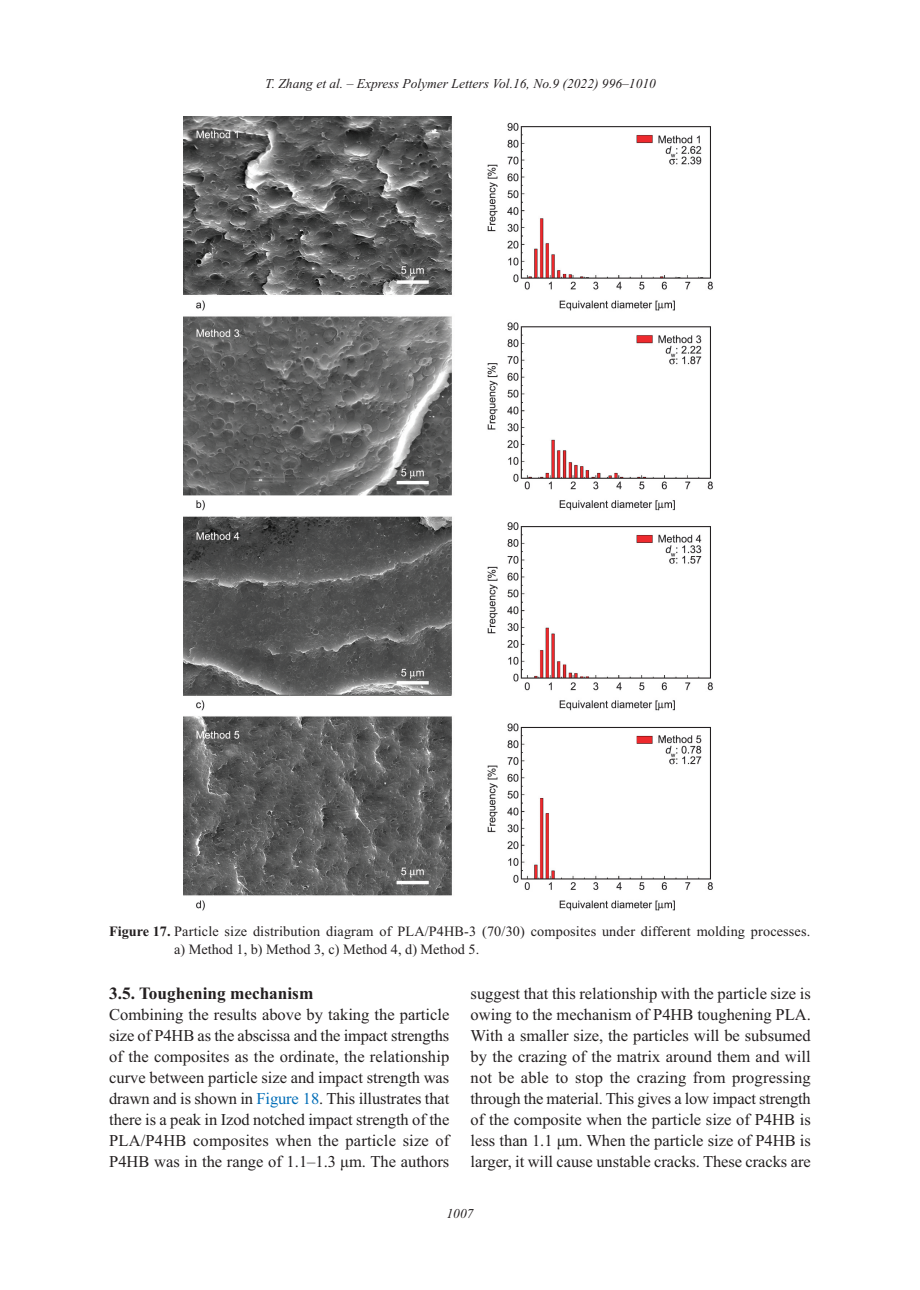
<style>
.page{position:relative;width:920px;height:1290px;background:#fff}
.page>*{position:absolute;margin:0;border:0;box-sizing:border-box;transform-origin:0 0}
.t1{font:700 17.25px "Times New Roman";color:#231f20}
.t2{font:16.5px/21px "Times New Roman";color:#231f20;text-align:justify}
.t3{font:14.25px/18px "Times New Roman";letter-spacing:.01em;color:#231f20}
.t4{font:italic 13.5px "Times New Roman";color:#231f20}
.s1{font-weight:700}
.s2{color:#006db7}
</style>
<div class="page">
<img style="left:184px;top:117px;width:529px;height:794px">
<p class="t4" style="left:265px;top:76px;width:392px">T. Zhang et al. – Express Polymer Letters Vol.16, No.9 (2022) 996–1010</p>
<p class="t3" style="left:174px;top:921px;width:638px;text-indent:-65px"><span class="s1">Figure 17.</span> Particle size distribution diagram of PLA/P4HB-3 (70/30) composites under different molding processes. a) Method 1, b) Method 3, c) Method 4, d) Method 5.</p>
<p class="t1" style="left:109px;top:983px;width:206px">3.5. Toughening mechanism</p>
<p class="t2" style="left:109px;top:1004px;width:342px">Combining the results above by taking the particle size of P4HB as the abscissa and the impact strengths of the composites as the ordinate, the relationship curve between particle size and impact strength was drawn and is shown in <span class="s2">Figure 18</span>. This illustrates that there is a peak in Izod notched impact strength of the PLA/P4HB composites when the particle size of P4HB was in the range of 1.1–1.3 μm. The authors</p>
<p class="t2" style="left:471px;top:983px;width:342px">suggest that this relationship with the particle size is owing to the mechanism of P4HB toughening PLA.<br>With a smaller size, the particles will be subsumed by the crazing of the matrix around them and will not be able to stop the crazing from progressing through the material. This gives a low impact strength of the composite when the particle size of P4HB is less than 1.1 μm. When the particle size of P4HB is larger, it will cause unstable cracks. These cracks are</p>
<p class="t4" style="left:446px;top:1205px;width:28px">1007</p>
</div>
